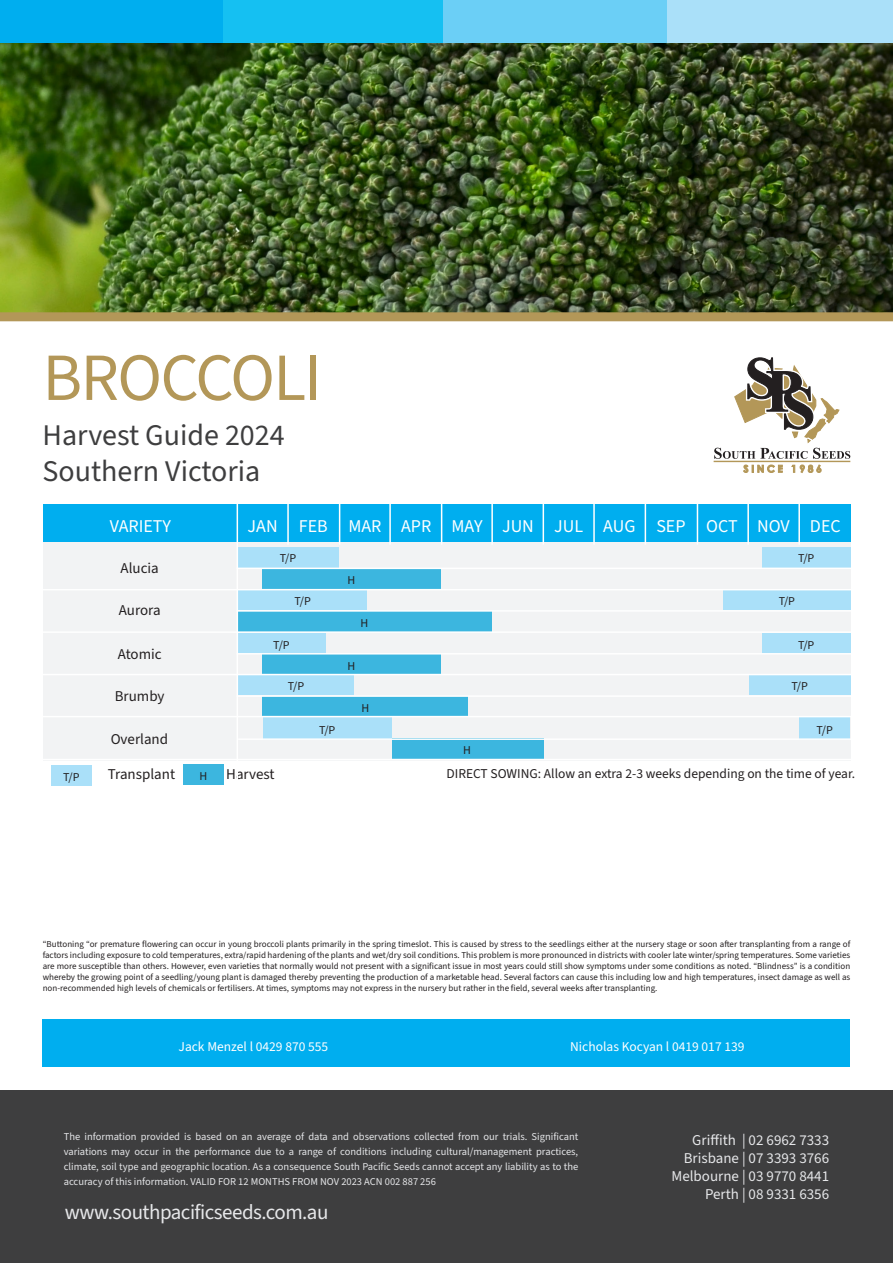
<style>
.page{position:relative;width:893px;height:1263px;background:#fff}
.page>*{position:absolute;margin:0;border:0;box-sizing:border-box;transform-origin:0 0}
.t1{font:67.5px "Source Sans 3";letter-spacing:-.025em;color:#b39758}
.t2{font:30px "Source Sans 3";color:#3e3e3f}
.t3{font:21px "Source Sans 3";letter-spacing:-.025em;color:#e6e7e9}
.t4{font:18px "Source Sans 3";color:#fff}
.t5{font:15px "Source Sans 3";color:#e6e7e9}
.t6{font:15px "Source Sans 3";color:#231f20}
.t7{font:13.5px "Source Sans 3";color:#231f20}
.t8{font:13.5px "Source Sans 3";color:#fff}
.t9{font:12px "Source Sans 3";color:#231f20}
.t10{font:10.5px/15px "Source Sans 3";color:#e6e7e9;text-align:justify}
.t11{font:9px/10.8px "Source Sans 3";color:#231f20;text-align:justify}
</style>
<div class="page">
<img style="left:0;top:43px;width:893px;height:269px">
<div style="left:0;top:312px;width:893px;height:9px;background:#b39758"></div>
<div style="left:0;top:1091px;width:893px;height:172px;background:#3e3e3f"></div>
<div style="left:0;top:0;width:223px;height:43px;background:#00aeef"></div>
<div style="left:223px;top:0;width:224px;height:43px;background:#15c0f2"></div>
<div style="left:444px;top:0;width:224px;height:43px;background:#6bcff6"></div>
<div style="left:668px;top:0;width:225px;height:43px;background:#aae0f9"></div>
<hr style="left:714px;top:461px;width:136px;height:1px;background:#b39758">
<svg style="left:743px;top:465px;width:39px;height:8px"></svg>
<svg style="left:792px;top:465px;width:29px;height:8px"></svg>
<svg style="left:714px;top:357px;width:136px;height:102px"></svg>
<div style="left:43px;top:1019px;width:807px;height:48px;background:#00aeef"></div>
<div style="left:43px;top:504px;width:808px;height:39px;background:#00aeef"></div>
<div style="left:43px;top:542px;width:807px;height:218px;background:#f2f3f4"></div>
<div style="left:238px;top:547px;width:101px;height:21px;background:#aae0f9"></div>
<div style="left:762px;top:547px;width:88px;height:21px;background:#aae0f9"></div>
<div style="left:237px;top:589px;width:130px;height:21px;background:#aae0f9"></div>
<div style="left:723px;top:589px;width:127px;height:21px;background:#aae0f9"></div>
<div style="left:238px;top:633px;width:88px;height:21px;background:#aae0f9"></div>
<div style="left:762px;top:633px;width:88px;height:21px;background:#aae0f9"></div>
<div style="left:749px;top:674px;width:101px;height:21px;background:#aae0f9"></div>
<div style="left:238px;top:674px;width:116px;height:21px;background:#aae0f9"></div>
<div style="left:51px;top:765px;width:41px;height:21px;background:#aae0f9"></div>
<div style="left:183px;top:764px;width:41px;height:20px;background:#3cb6df"></div>
<div style="left:263px;top:718px;width:128px;height:22px;background:#aae0f9"></div>
<div style="left:799px;top:718px;width:51px;height:22px;background:#aae0f9"></div>
<div style="left:262px;top:569px;width:179px;height:21px;background:#3cb6df"></div>
<div style="left:238px;top:611px;width:253px;height:21px;background:#3cb6df"></div>
<div style="left:262px;top:654px;width:179px;height:20px;background:#3cb6df"></div>
<div style="left:262px;top:696px;width:206px;height:21px;background:#3cb6df"></div>
<div style="left:392px;top:739px;width:152px;height:20px;background:#3cb6df"></div>
<hr style="left:237px;top:496px;width:1px;height:307px;background:#fff">
<hr style="left:798px;top:501px;width:2px;height:44px;background:#fff">
<hr style="left:287px;top:501px;width:2px;height:44px;background:#fff">
<hr style="left:339px;top:501px;width:1px;height:44px;background:#fff">
<hr style="left:593px;top:501px;width:2px;height:44px;background:#fff">
<hr style="left:645px;top:501px;width:1px;height:44px;background:#fff">
<hr style="left:697px;top:501px;width:1px;height:44px;background:#fff">
<hr style="left:747px;top:501px;width:2px;height:44px;background:#fff">
<hr style="left:389px;top:501px;width:2px;height:44px;background:#fff">
<hr style="left:543px;top:501px;width:1px;height:44px;background:#fff">
<hr style="left:441px;top:501px;width:1px;height:44px;background:#fff">
<hr style="left:491px;top:501px;width:2px;height:44px;background:#fff">
<hr style="left:237px;top:610px;width:625px;height:2px;background:#fff">
<hr style="left:39px;top:631px;width:823px;height:2px;background:#fff">
<hr style="left:237px;top:568px;width:625px;height:1px;background:#fff">
<hr style="left:39px;top:589px;width:823px;height:1px;background:#fff">
<hr style="left:237px;top:653px;width:625px;height:1px;background:#fff">
<hr style="left:237px;top:695px;width:625px;height:2px;background:#fff">
<hr style="left:39px;top:674px;width:823px;height:1px;background:#fff">
<hr style="left:39px;top:716px;width:823px;height:1px;background:#fff">
<hr style="left:40px;top:759px;width:823px;height:1px;background:#fff">
<hr style="left:238px;top:738px;width:625px;height:2px;background:#fff">
<p class="t1" style="left:43px;top:332px;width:281px">BROCCOLI</p>
<p class="t2" style="left:43px;top:415px;width:244px">Harvest Guide 2024</p>
<p class="t2" style="left:43px;top:451px;width:219px">Southern Victoria</p>
<p class="t4" style="left:110px;top:514px;width:63px">VARIETY</p>
<p class="t4" style="left:248px;top:514px;width:32px">JAN</p>
<p class="t4" style="left:299px;top:514px;width:30px">FEB</p>
<p class="t4" style="left:348px;top:514px;width:35px">MAR</p>
<p class="t4" style="left:401px;top:514px;width:32px">APR</p>
<p class="t4" style="left:451px;top:514px;width:33px">MAY</p>
<p class="t4" style="left:502px;top:514px;width:33px">JUN</p>
<p class="t4" style="left:554px;top:514px;width:30px">JUL</p>
<p class="t4" style="left:603px;top:514px;width:34px">AUG</p>
<p class="t4" style="left:656px;top:514px;width:31px">SEP</p>
<p class="t4" style="left:706px;top:514px;width:33px">OCT</p>
<p class="t4" style="left:757px;top:514px;width:34px">NOV</p>
<p class="t4" style="left:810px;top:514px;width:32px">DEC</p>
<p class="t6" style="left:121px;top:558px;width:40px">Alucia</p>
<p class="t9" style="left:280px;top:550px;width:18px">T/P</p>
<p class="t9" style="left:798px;top:550px;width:18px">T/P</p>
<p class="t9" style="left:295px;top:593px;width:18px">T/P</p>
<p class="t9" style="left:779px;top:593px;width:18px">T/P</p>
<p class="t9" style="left:273px;top:637px;width:18px">T/P</p>
<p class="t9" style="left:798px;top:637px;width:18px">T/P</p>
<p class="t9" style="left:288px;top:678px;width:18px">T/P</p>
<p class="t9" style="left:791px;top:678px;width:18px">T/P</p>
<p class="t9" style="left:319px;top:722px;width:18px">T/P</p>
<p class="t9" style="left:816px;top:722px;width:18px">T/P</p>
<p class="t9" style="left:347px;top:572px;width:9px">H</p>
<p class="t6" style="left:119px;top:600px;width:43px">Aurora</p>
<p class="t9" style="left:360px;top:615px;width:9px">H</p>
<p class="t6" style="left:118px;top:644px;width:45px">Atomic</p>
<p class="t9" style="left:348px;top:658px;width:9px">H</p>
<p class="t6" style="left:115px;top:686px;width:51px">Brumby</p>
<p class="t9" style="left:361px;top:700px;width:9px">H</p>
<p class="t6" style="left:111px;top:729px;width:59px">Overland</p>
<p class="t6" style="left:108px;top:764px;width:69px">Transplant</p>
<p class="t6" style="left:226px;top:764px;width:50px">Harvest</p>
<p class="t7" style="left:446px;top:765px;width:410px">DIRECT SOWING: Allow an extra 2-3 weeks depending on the time of year.</p>
<p class="t9" style="left:463px;top:742px;width:9px">H</p>
<p class="t9" style="left:63px;top:769px;width:18px">T/P</p>
<p class="t9" style="left:200px;top:768px;width:9px">H</p>
<p class="t11" style="left:43px;top:939px;width:809px">“Buttoning “or premature flowering can occur in young broccoli plants primarily in the spring timeslot. This is caused by stress to the seedlings either at the nursery stage or soon after transplanting from a range of factors including exposure to cold temperatures, extra/rapid hardening of the plants and wet/dry soil conditions. This problem is more pronounced in districts with cooler late winter/spring temperatures. Some varieties are more susceptible than others. However, even varieties that normally would not present with a significant issue in most years could still show symptoms under some conditions as noted. “Blindness” is a condition whereby the growing point of a seedling/young plant is damaged thereby preventing the production of a marketable head. Several factors can cause this including low and high temperatures, insect damage as well as non-recommended high levels of chemicals or fertilisers. At times, symptoms may not express in the nursery but rather in the field, several weeks after transplanting.</p>
<p class="t8" style="left:179px;top:1038px;width:151px">Jack Menzel l 0429 870 555</p>
<p class="t8" style="left:570px;top:1038px;width:176px">Nicholas Kocyan l 0419 017 139</p>
<p class="t10" style="left:64px;top:1129px;width:516px">The information provided is based on an average of data and observations collected from our trials. Significant variations may occur in the performance due to a range of conditions including cultural/management practices, climate, soil type and geographic location. As a consequence South Pacific Seeds cannot accept any liability as to the accuracy of this information. VALID FOR 12 MONTHS FROM NOV 2023 ACN 002 887 256</p>
<p class="t5" style="left:692px;top:1129px;width:138px">Griffith | 02 6962 7333</p>
<p class="t5" style="left:684px;top:1147px;width:147px">Brisbane | 07 3393 3766</p>
<p class="t5" style="left:671px;top:1165px;width:159px">Melbourne | 03 9770 8441</p>
<p class="t5" style="left:705px;top:1183px;width:126px">Perth | 08 9331 6356</p>
<p class="t3" style="left:65px;top:1198px;width:265px">www.southpacificseeds.com.au</p>
</div>
